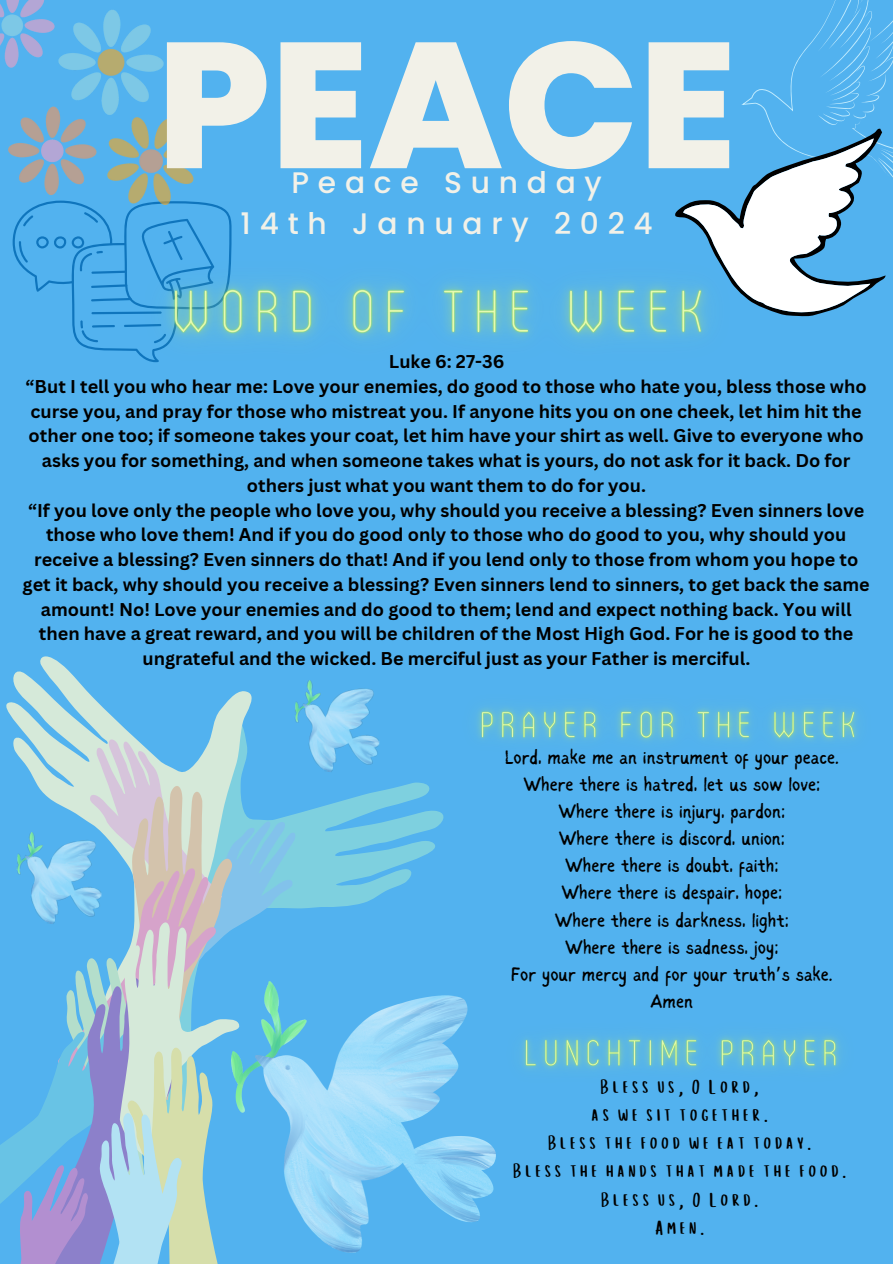
<style>
.page{position:relative;width:893px;height:1264px;background:#fff}
.page>*{position:absolute;margin:0;border:0;box-sizing:border-box;transform-origin:0 0}
.t1{font:800 178.5px "Poppins";color:#f2f1e8}
.t2{font:500 29.7px "Poppins";letter-spacing:.295em;color:#f2f1e8}
.t3{font:20.25px "Cup Cakes";color:#000}
.t4{font:19.5px "Sigher";color:#000}
.t5{font:700 18px/24.8px "Canva Sans";color:#000;text-align:center}
.s1{font-family:"Noto Sans Gurmukhi"}
</style>
<div class="page">
<div style="left:0;top:0;width:892px;height:1263px;background:#52b2ef"></div>
<svg style="left:297px;top:782px;width:147px;height:127px;fill:#7ed0df"></svg>
<svg style="left:6px;top:656px;width:246px;height:81px"></svg>
<svg style="left:0;top:737px;width:297px;height:526px"></svg>
<img style="left:232px;top:981px;width:263px;height:271px">
<img style="left:12px;top:831px;width:94px;height:96px">
<svg style="left:675px;top:0;width:217px;height:316px"></svg>
<svg style="left:13px;top:201px;width:218px;height:150px"></svg>
<img style="left:0;top:0;width:194px;height:204px">
<img style="left:113px;top:227px;width:666px;height:136px">
<img style="left:477px;top:707px;width:381px;height:35px">
<img style="left:489px;top:1002px;width:351px;height:106px">
<img style="left:290px;top:680px;width:90px;height:95px">
<p class="t1" style="left:157px;top:-19px;width:581px">PEACE</p>
<p class="t2" style="left:291px;top:162px;width:312px">Peace Sunday</p>
<p class="t2" style="left:240px;top:202px;width:414px">14th January 2024</p>
<p class="t5" style="left:389px;top:349px;width:117px">Luke 6: 27-36</p>
<p class="t5" style="left:26px;top:373px;width:842px">“But I tell you who hear me: Love your enemies, do good to those who hate you, bless those who curse you, and pray for those who mistreat you. If anyone hits you on one cheek, let him hit the other one too; if someone takes your coat, let him have your shirt as well. Give to everyone who asks you for something, and when someone takes what is yours, do not ask for it back. Do for others just what you want them to do for you.</p>
<p class="t5" style="left:23px;top:497px;width:848px">“If you love only the people who love you, why should you receive a blessing? Even sinners love those who love them! And if you do good only to those who do good to you, why should you receive a blessing? Even sinners do that! And if you lend only to those from whom you hope to get it back, why should you receive a blessing? Even sinners lend to sinners, to get back the same amount! No! Love your enemies and do good to them; lend and expect nothing back. You will then have a great reward, and you will be children of the Most High God. For he is good to the ungrateful and the wicked. Be merciful just as your Father is merciful.</p>
<p class="t4" style="left:504px;top:749px;width:335px">Lord, make me an instrument of your peace.</p>
<p class="t4" style="left:523px;top:776px;width:298px">Where there is hatred, let us sow love;</p>
<p class="t4" style="left:558px;top:803px;width:228px">Where there is injury, pardon;</p>
<p class="t4" style="left:558px;top:830px;width:228px">Where there is discord, union;</p>
<p class="t4" style="left:565px;top:857px;width:215px">Where there is doubt, faith;</p>
<p class="t4" style="left:561px;top:884px;width:222px">Where there is despair, hope;</p>
<p class="t4" style="left:554px;top:911px;width:235px">Where there is darkness, light;</p>
<p class="t4" style="left:565px;top:938px;width:214px">Where there is sadness, joy;</p>
<p class="t4" style="left:511px;top:965px;width:323px">For your mercy and for your truth<span class="s1">’</span>s sake.</p>
<p class="t4" style="left:650px;top:992px;width:44px">Amen</p>
<p class="t3" style="left:601px;top:1073px;width:163px">Bless us, O Lord,</p>
<p class="t3" style="left:592px;top:1101px;width:181px">as we sit together.</p>
<p class="t3" style="left:548px;top:1129px;width:268px">Bless the food we eat today.</p>
<p class="t3" style="left:514px;top:1158px;width:338px">Bless the hands that made the food.</p>
<p class="t3" style="left:601px;top:1186px;width:162px">Bless us, O Lord.</p>
<p class="t3" style="left:655px;top:1214px;width:54px">Amen.</p>
</div>
